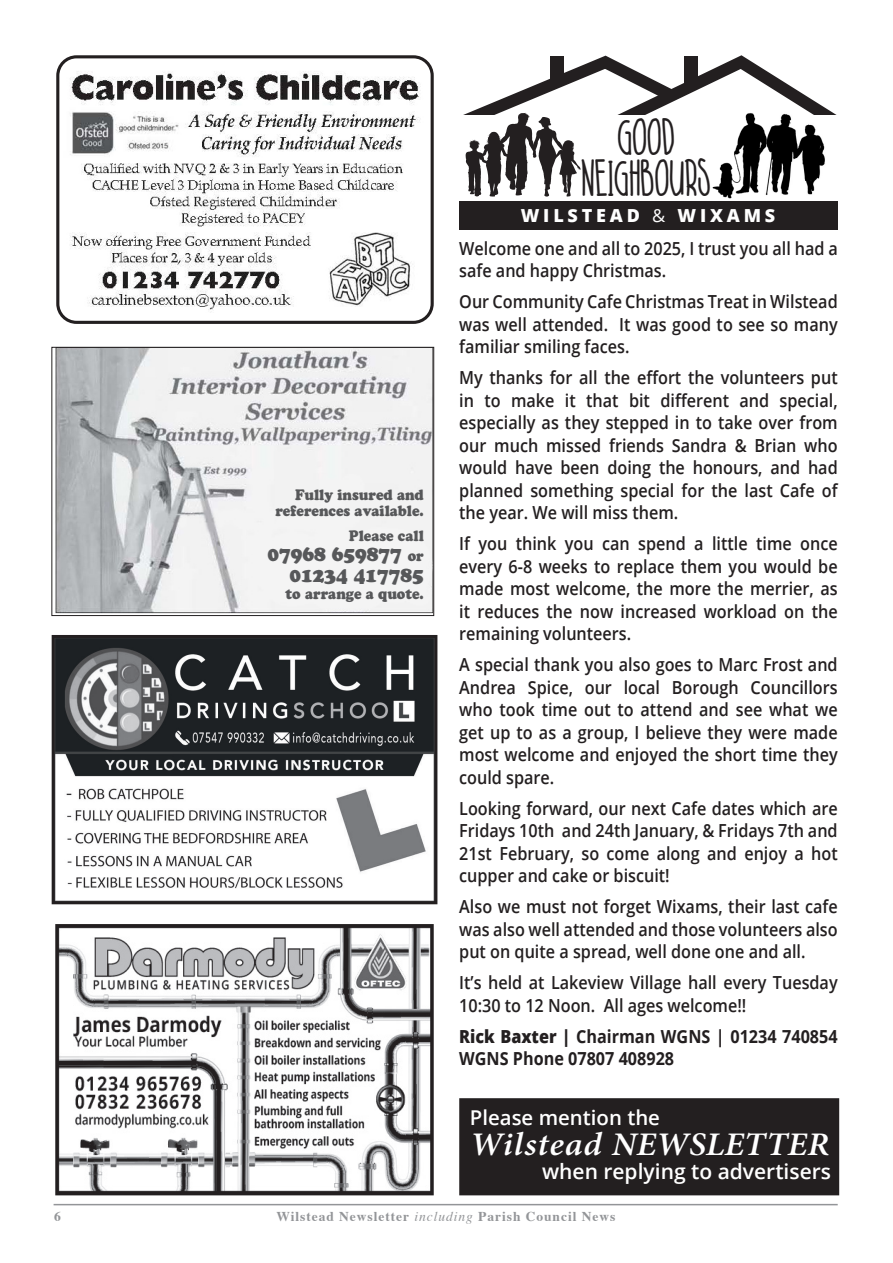
<style>
.page{position:relative;width:893px;height:1263px;background:#fff}
.page>*{position:absolute;margin:0;border:0;box-sizing:border-box;transform-origin:0 0}
.t1{font:49.5px "A Dayin September";letter-spacing:.02em;color:#231f20;scale:.91 1}
.t2{font:italic 600 33px "Minion Pro";color:#fff;scale:1.06 1}
.t3{font:600 21px "Open Sans";color:#fff}
.t4{font:20.7px/20.7px "Cooper Black Std";color:#57585a;text-align:right;scale:.9 1}
.t5{font:600 20.4px "Open Sans";color:#fff}
.t6{font:600 18px/22.5px "Open Sans";color:#231f20;text-align:justify;scale:.9 1}
.t7{font:700 18px/22.5px "Open Sans";color:#231f20;scale:.9 1}
.t8{font:800 18px "Open Sans";letter-spacing:.21em;color:#fff}
.t9{font:15px/16.8px "Cooper Black Std";color:#57585a;text-align:right;scale:.9 1}
.t10{font:700 13.5px "Times";letter-spacing:.07em;color:#939598}
.s1{font-size:15px}
.s2{font-weight:400}
.s3{font-weight:800}
.s4{font-weight:400;font-style:italic}
</style>
<div class="page">
<hr style="left:54px;top:1204px;width:784px;height:1px;background:#939598">
<img style="left:60px;top:59px;width:370px;height:261px">
<div style="left:56px;top:55px;width:378px;height:269px;border:3px solid #231f20;border-radius:19px"></div>
<img style="left:56px;top:639px;width:377px;height:250px">
<div style="left:52px;top:635px;width:385px;height:269px;border:3px solid #231f20"></div>
<img style="left:59px;top:928px;width:371px;height:263px">
<div style="left:55px;top:924px;width:379px;height:271px;border:3px solid #231f20"></div>
<img style="left:55px;top:349px;width:377px;height:265px">
<div style="left:52px;top:347px;width:382px;height:269px;border:1px solid #231f20"></div>
<svg style="left:463px;top:55px;width:374px;height:142px"></svg>
<img style="left:759px;top:109px;width:71px;height:87px">
<img style="left:709px;top:110px;width:60px;height:89px">
<div style="left:459px;top:201px;width:379px;height:29px;background:#231f20"></div>
<div style="left:460px;top:1099px;width:378px;height:95px;background:#231f20"></div>
<div style="left:459px;top:1098px;width:380px;height:97px;border:2px solid #231f20"></div>
<p class="t9" style="left:275px;top:486px;width:166px">Fully insured and references available.</p>
<p class="t9" style="left:349px;top:527px;width:85px">Please call</p>
<p class="t4" style="left:267px;top:544px;width:175px">07968 659877 <span class="s1">or<br></span>01234 417785</p>
<p class="t9" style="left:286px;top:585px;width:155px">to arrange a quote.</p>
<p class="t1" style="left:618px;top:115px;width:64px">GOOD</p>
<p class="t1" style="left:582px;top:156px;width:144px">NEIGHBOURS</p>
<p class="t8" style="left:521px;top:202px;width:256px">WILSTEAD <span class="s2">&amp;</span> WIXAMS</p>
<p class="t6" style="left:459px;top:236px;width:422px">Welcome one and all to 2025, I trust you all had a safe and happy Christmas.</p>
<p class="t6" style="left:459px;top:290px;width:422px">Our Community Cafe Christmas Treat in Wilstead was well attended. It was good to see so many familiar smiling faces.</p>
<p class="t6" style="left:459px;top:366px;width:422px">My thanks for all the effort the volunteers put in to make it that bit different and special, especially as they stepped in to take over from our much missed friends Sandra &amp; Brian who would have been doing the honours, and had planned something special for the last Cafe of the year. We will miss them.</p>
<p class="t6" style="left:459px;top:532px;width:422px">If you think you can spend a little time once every 6-8 weeks to replace them you would be made most welcome, the more the merrier, as it reduces the now increased workload on the remaining volunteers.</p>
<p class="t6" style="left:459px;top:653px;width:422px">A special thank you also goes to Marc Frost and Andrea Spice, our local Borough Councillors who took time out to attend and see what we get up to as a group, I believe they were made most welcome and enjoyed the short time they could spare.</p>
<p class="t6" style="left:459px;top:796px;width:422px">Looking forward, our next Cafe dates which are Fridays 10th and 24th January, &amp; Fridays 7th and 21st February, so come along and enjoy a hot cupper and cake or biscuit!</p>
<p class="t6" style="left:459px;top:895px;width:422px">Also we must not forget Wixams, their last cafe was also well attended and those volunteers also put on quite a spread, well done one and all.</p>
<p class="t6" style="left:459px;top:971px;width:422px">It’s held at Lakeview Village hall every Tuesday<br>10:30 to 12 Noon. All ages welcome!!</p>
<p class="t7" style="left:459px;top:1024px;width:422px"><span class="s3">Rick Baxter |</span> Chairman WGNS | 01234 740854<br>WGNS Phone 07807 408928</p>
<p class="t5" style="left:470px;top:1104px;width:192px">Please mention the</p>
<p class="t2" style="left:470px;top:1121px;width:340px">Wilstead NEWSLETTER</p>
<p class="t3" style="left:542px;top:1157px;width:290px">when replying to advertisers</p>
<p class="t10" style="left:54px;top:1203px;width:8px">6</p>
<p class="t10" style="left:277px;top:1203px;width:340px">Wilstead Newsletter <span class="s4">including</span> Parish Council News</p>
</div>
